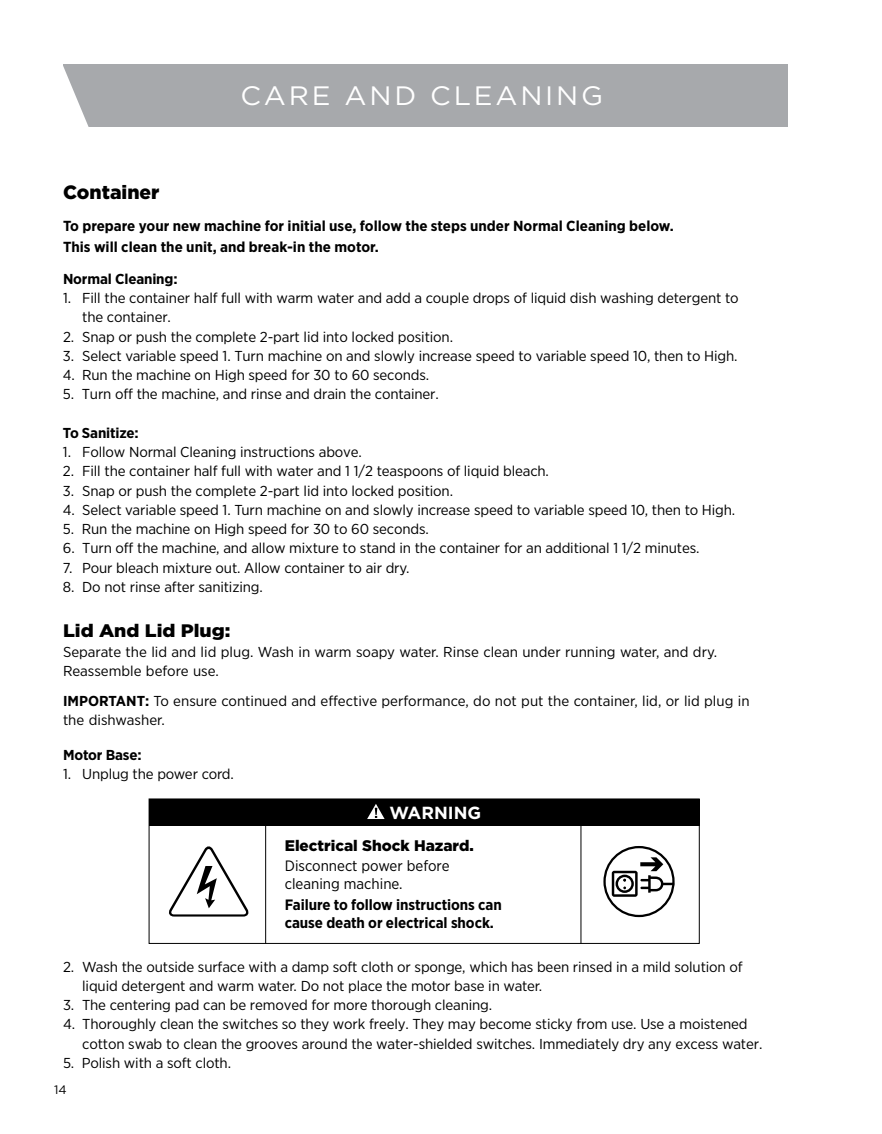
<style>
.page{position:relative;width:882px;height:1134px;background:#fff}
.page>*{position:absolute;margin:0;border:0;box-sizing:border-box;transform-origin:0 0}
.t1{font:26.6px "Gotham";letter-spacing:.1em;color:#fff;scale:1.05 1}
.t2{font:900 19.25px "Gotham";color:#000}
.t3{font:900 18.03px "Gotham";color:#000;scale:1.06 1}
.t4{font:700 17.5px "Gotham";color:#fff}
.t5{font:900 15.4px "Gotham";color:#000}
.t6{font:700 15.05px/17.5px "Gotham Narrow";letter-spacing:-.005em;color:#000}
.t7{font:15.05px/17.5px "Gotham Narrow";color:#000}
.t8{font:700 14.53px/21px "Gotham Narrow";color:#000;scale:1.05 1}
.t9{font:14.35px/19.2px "Gotham Narrow";letter-spacing:-.01em;color:#000;scale:1.06 1}
.t10{font:700 14.35px "Gotham Narrow";letter-spacing:-.01em;color:#000;scale:1.06 1}
.t11{font:12.25px "Gotham";color:#000}
.s1{font-weight:700}
</style>
<div class="page">
<div style="left:149px;top:799px;width:551px;height:27px;background:#000"></div>
<svg style="left:367px;top:804px;width:18px;height:15px"></svg>
<svg style="left:169px;top:846px;width:80px;height:71px"></svg>
<svg style="left:605px;top:847px;width:68px;height:69px"></svg>
<div style="left:603px;top:846px;width:72px;height:71px;border:2px solid #000;border-radius:50%"></div>
<svg style="left:612px;top:857px;width:62px;height:40px"></svg>
<hr style="left:265px;top:799px;width:1px;height:145px;background:#000">
<hr style="left:581px;top:799px;width:1px;height:145px;background:#000">
<div style="left:63px;top:64px;width:725px;height:63px;background:#a7a9ac"></div>
<svg style="left:63px;top:66px;width:26px;height:61px"></svg>
<h1 class="t1" style="left:240px;top:79px;width:22px">CARE</h1>
<h1 class="t1" style="left:345px;top:79px;width:103px">AND CLEA</h1>
<h1 class="t1" style="left:520px;top:79px;width:76px">NING</h1>
<h2 class="t2" style="left:63px;top:179px;width:98px">Container</h2>
<p class="t8" style="left:63px;top:215px;width:583px">To prepare your new machine for initial use, follow the steps under Normal Cleaning below.<br>This will clean the unit, and break-in the motor.</p>
<p class="t10" style="left:63px;top:270px;width:110px">Normal Cleaning:</p>
<p class="t9" style="left:82px;top:288px;width:621px;text-indent:-19px">1. Fill the container half full with warm water and add a couple drops of liquid dish washing detergent to the container.</p>
<p class="t9" style="left:63px;top:327px;width:370px">2. Snap or push the complete 2-part lid into locked position.</p>
<p class="t9" style="left:63px;top:346px;width:638px">3. Select variable speed 1. Turn machine on and slowly increase speed to variable speed 10, then to High.</p>
<p class="t9" style="left:63px;top:365px;width:347px">4. Run the machine on High speed for 30 to 60 seconds.</p>
<p class="t9" style="left:63px;top:384px;width:356px">5. Turn off the machine, and rinse and drain the container.</p>
<p class="t10" style="left:63px;top:424px;width:73px">To Sanitize:</p>
<p class="t9" style="left:63px;top:442px;width:284px">1. Follow Normal Cleaning instructions above.</p>
<p class="t9" style="left:63px;top:461px;width:460px">2. Fill the container half full with water and 1 1/2 teaspoons of liquid bleach.</p>
<p class="t9" style="left:63px;top:481px;width:370px">3. Snap or push the complete 2-part lid into locked position.</p>
<p class="t9" style="left:63px;top:500px;width:636px">4. Select variable speed 1. Turn machine on and slowly increase speed to variable speed 10, then to High.</p>
<p class="t9" style="left:63px;top:519px;width:347px">5. Run the machine on High speed for 30 to 60 seconds.</p>
<p class="t9" style="left:63px;top:538px;width:602px">6. Turn off the machine, and allow mixture to stand in the container for an additional 1 1/2 minutes.</p>
<p class="t9" style="left:63px;top:558px;width:328px">7. Pour bleach mixture out. Allow container to air dry.</p>
<p class="t9" style="left:63px;top:577px;width:190px">8. Do not rinse after sanitizing.</p>
<p class="t3" style="left:63px;top:619px;width:160px">Lid And Lid Plug:</p>
<p class="t9" style="left:63px;top:642px;width:619px">Separate the lid and lid plug. Wash in warm soapy water. Rinse clean under running water, and dry.<br>Reassemble before use.</p>
<p class="t9" style="left:63px;top:691px;width:649px"><span class="s1">IMPORTANT:</span> To ensure continued and effective performance, do not put the container, lid, or lid plug in the dishwasher.</p>
<p class="t10" style="left:63px;top:746px;width:76px">Motor Base:</p>
<p class="t9" style="left:63px;top:764px;width:163px">1. Unplug the power cord.</p>
<p class="t4" style="left:389px;top:801px;width:14px">WARNING</p>
<p class="t5" style="left:285px;top:835px;width:190px">Electrical Shock Hazard.</p>
<p class="t7" style="left:285px;top:857px;width:166px">Disconnect power before cleaning machine.</p>
<p class="t6" style="left:285px;top:896px;width:219px">Failure to follow instructions can cause death or electrical shock.</p>
<p class="t9" style="left:82px;top:957px;width:625px;text-indent:-19px">2. Wash the outside surface with a damp soft cloth or sponge, which has been rinsed in a mild solution of liquid detergent and warm water. Do not place the motor base in water.</p>
<p class="t9" style="left:63px;top:995px;width:406px">3. The centering pad can be removed for more thorough cleaning.</p>
<p class="t9" style="left:82px;top:1014px;width:643px;text-indent:-19px">4. Thoroughly clean the switches so they work freely. They may become sticky from use. Use a moistened cotton swab to clean the grooves around the water-shielded switches. Immediately dry any excess water.</p>
<p class="t9" style="left:63px;top:1053px;width:160px">5. Polish with a soft cloth.</p>
<p class="t11" style="left:54px;top:1082px;width:14px">14</p>
</div>
